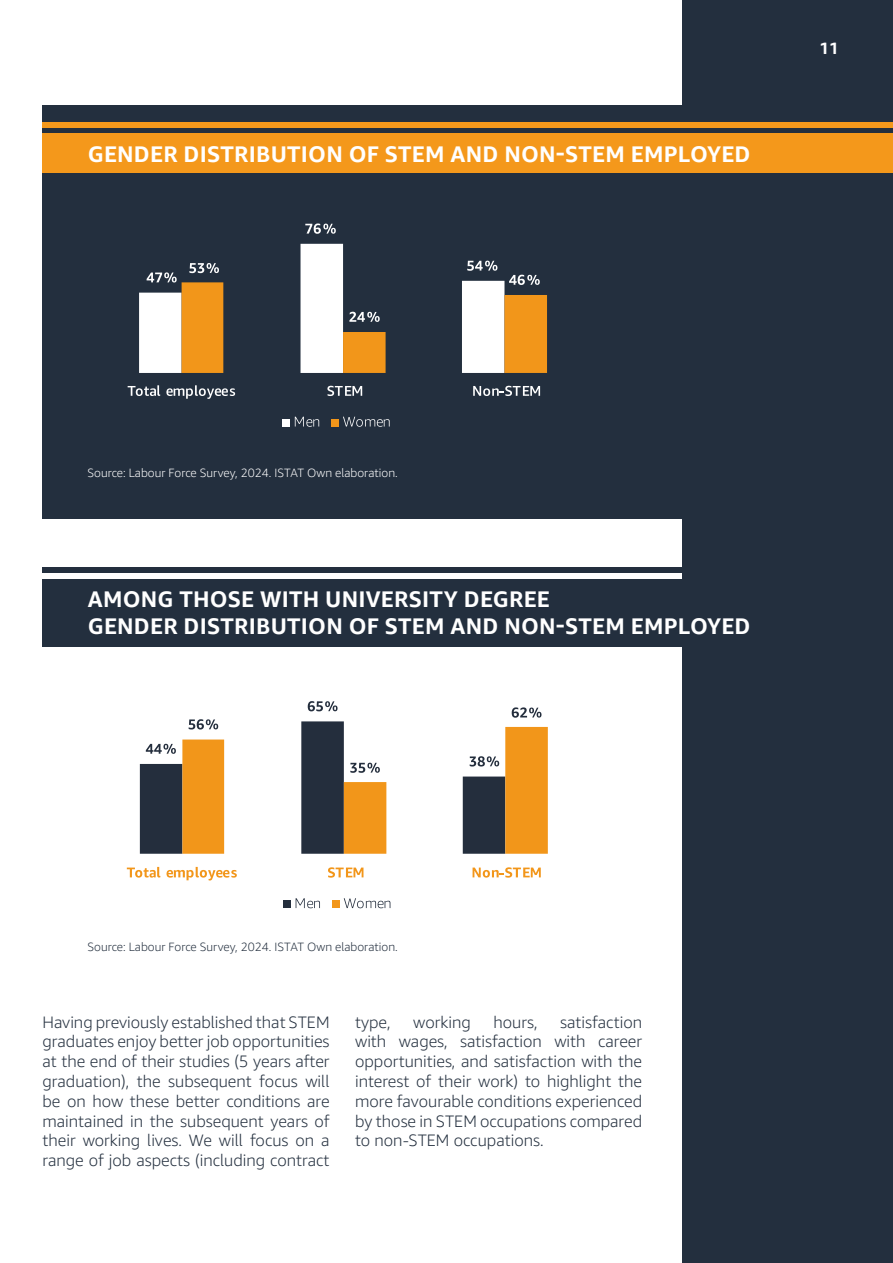
<style>
.page{position:relative;width:893px;height:1263px;background:#fff}
.page>*{position:absolute;margin:0;border:0;box-sizing:border-box;transform-origin:0 0}
.t1{font:700 22.5px "Amazon Ember";letter-spacing:.01em;color:#fff}
.t2{font:300 16.5px/19.8px "Amazon Ember";color:#232f3e;text-align:justify}
.t3{font:700 16.5px "Amazon Ember Display";color:#fff}
.t4{font:300 12px "Amazon Ember";color:#fff}
.t5{font:300 12px "Amazon Ember";color:#232f3e}
</style>
<div class="page">
<div style="left:682px;top:0;width:211px;height:1263px;background:#232f3e"></div>
<div style="left:43px;top:105px;width:850px;height:414px;background:#232f3e"></div>
<div style="left:43px;top:134px;width:850px;height:39px;background:#f4981b"></div>
<div style="left:43px;top:579px;width:850px;height:67px;background:#232f3e"></div>
<div style="left:43px;top:122px;width:850px;height:5px;background:#f4981b"></div>
<div style="left:43px;top:567px;width:850px;height:5px;background:#232f3e"></div>
<svg style="left:140px;top:721px;width:204px;height:133px;fill:#242e3d"></svg>
<svg style="left:182px;top:727px;width:366px;height:127px"></svg>
<svg style="left:146px;top:744px;width:30px;height:10px"></svg>
<svg style="left:308px;top:701px;width:30px;height:10px"></svg>
<svg style="left:470px;top:756px;width:29px;height:10px"></svg>
<svg style="left:189px;top:719px;width:29px;height:10px"></svg>
<svg style="left:350px;top:763px;width:30px;height:10px"></svg>
<svg style="left:512px;top:707px;width:29px;height:11px"></svg>
<svg style="left:127px;top:867px;width:33px;height:11px"></svg>
<svg style="left:167px;top:867px;width:70px;height:13px"></svg>
<svg style="left:328px;top:867px;width:35px;height:11px"></svg>
<svg style="left:473px;top:867px;width:68px;height:11px"></svg>
<div style="left:283px;top:900px;width:8px;height:7px;background:#242e3d"></div>
<svg style="left:296px;top:898px;width:24px;height:10px"></svg>
<div style="left:332px;top:900px;width:8px;height:7px;background:#f2961a"></div>
<svg style="left:344px;top:898px;width:46px;height:10px"></svg>
<svg style="left:139px;top:244px;width:356px;height:129px"></svg>
<svg style="left:305px;top:223px;width:31px;height:11px"></svg>
<svg style="left:147px;top:261px;width:400px;height:112px"></svg>
<svg style="left:128px;top:385px;width:32px;height:11px"></svg>
<svg style="left:166px;top:385px;width:69px;height:14px"></svg>
<svg style="left:327px;top:386px;width:35px;height:10px"></svg>
<svg style="left:473px;top:386px;width:67px;height:10px"></svg>
<div style="left:282px;top:419px;width:8px;height:7px;background:#fff"></div>
<svg style="left:295px;top:417px;width:24px;height:10px"></svg>
<div style="left:331px;top:419px;width:8px;height:7px;background:#f2961a"></div>
<svg style="left:343px;top:417px;width:47px;height:10px"></svg>
<p class="t1" style="left:88px;top:140px;width:664px">GENDER DISTRIBUTION OF STEM AND NON-STEM EMPLOYED</p>
<p class="t3" style="left:820px;top:38px;width:21px">11</p>
<p class="t4" style="left:88px;top:466px;width:312px">Source: Labour Force Survey, 2024. ISTAT Own elaboration.</p>
<p class="t1" style="left:88px;top:585px;width:464px">AMONG THOSE WITH UNIVERSITY DEGREE</p>
<p class="t1" style="left:88px;top:612px;width:664px">GENDER DISTRIBUTION OF STEM AND NON-STEM EMPLOYED</p>
<p class="t5" style="left:88px;top:939px;width:312px">Source: Labour Force Survey, 2024. ISTAT Own elaboration.</p>
<p class="t2" style="left:355px;top:1012px;width:289px;text-indent:205px">satisfaction with wages, satisfaction with career opportunities, and satisfaction with the interest of their work) to highlight the more favourable conditions experienced by those in STEM occupations compared to non-STEM occupations.</p>
<p class="t2" style="left:43px;top:1012px;width:289px">Having previously established that STEM graduates enjoy better job opportunities at the end of their studies (5 years after graduation), the subsequent focus will be on how these better conditions are maintained in the subsequent years of their working lives. We will focus on a range of job aspects (including contract</p>
<p class="t2" style="left:355px;top:1012px;width:37px">type,</p>
<p class="t2" style="left:413px;top:1012px;width:59px">working</p>
<p class="t2" style="left:493px;top:1012px;width:46px">hours,</p>
</div>
